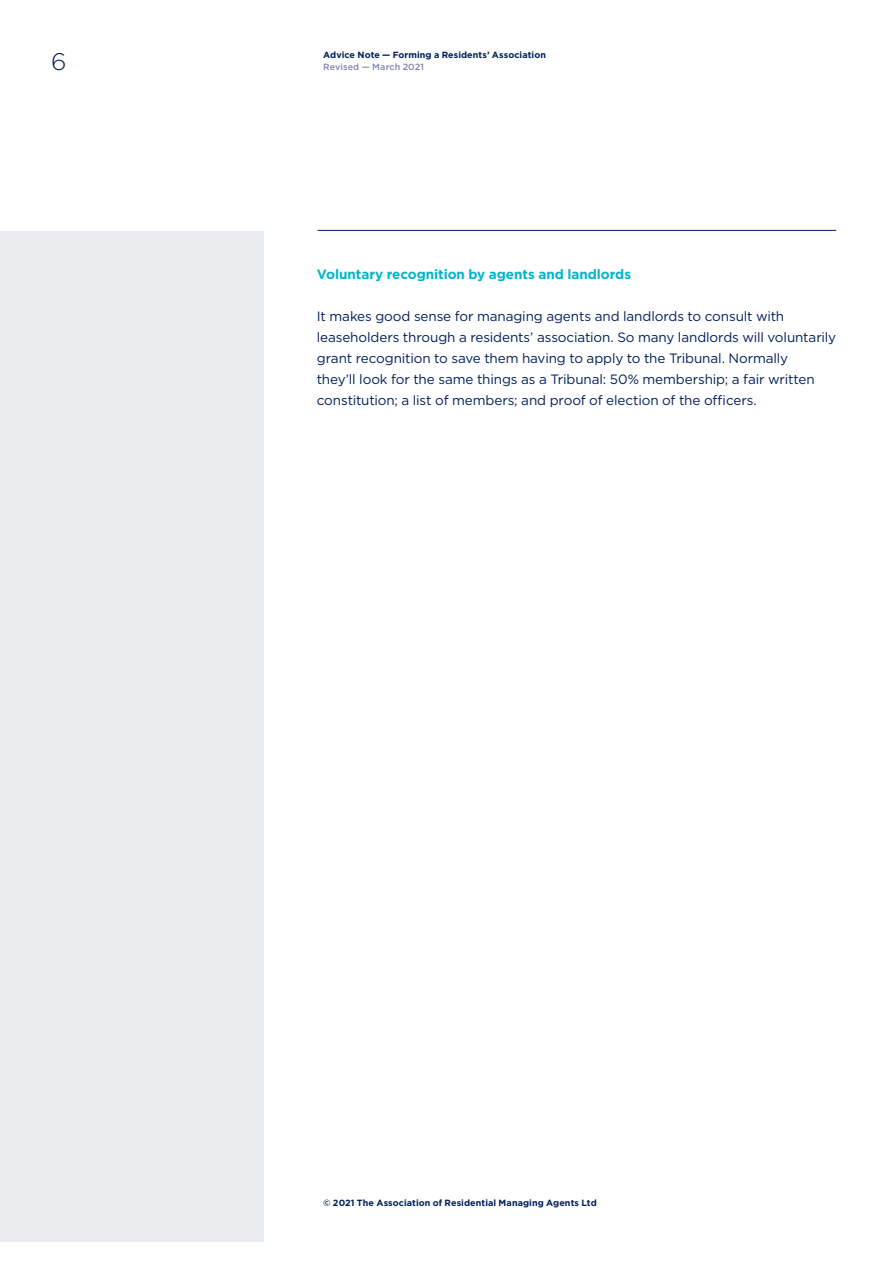
<style>
.page{position:relative;width:893px;height:1263px;background:#fff}
.page>*{position:absolute;margin:0;border:0;box-sizing:border-box;transform-origin:0 0}
.t1{font:300 24px "Gotham";color:#001e5b}
.t2{font:13.5px/21px "Gotham";letter-spacing:-.01em;color:#001e5b}
.t3{font:700 13.5px "Gotham";letter-spacing:-.005em;color:#00b5cb}
.t4{font:700 9px "Gotham";letter-spacing:.01em;color:#001e5b}
.t5{font:500 9px "Gotham";letter-spacing:.01em;color:#7e86ac}
</style>
<div class="page">
<div style="left:0;top:231px;width:264px;height:1010px;background:#e9ecee"></div>
<hr style="left:317px;top:230px;width:519px;height:1px;background:#001e5b">
<h1 class="t1" style="left:51px;top:47px;width:17px">6</h1>
<p class="t4" style="left:323px;top:49px;width:224px">Advice Note — Forming a Residents’ Association</p>
<p class="t5" style="left:323px;top:61px;width:102px">Revised — March 2021</p>
<p class="t3" style="left:317px;top:265px;width:316px">Voluntary recognition by agents and landlords</p>
<p class="t2" style="left:317px;top:305px;width:521px">It makes good sense for managing agents and landlords to consult with leaseholders through a residents’ association. So many landlords will voluntarily grant recognition to save them having to apply to the Tribunal. Normally<br>they’ll look for the same things as a Tribunal: 50% membership; a fair written constitution; a list of members; and proof of election of the officers.</p>
<p class="t4" style="left:323px;top:1197px;width:275px">© 2021 The Association of Residential Managing Agents Ltd</p>
</div>
